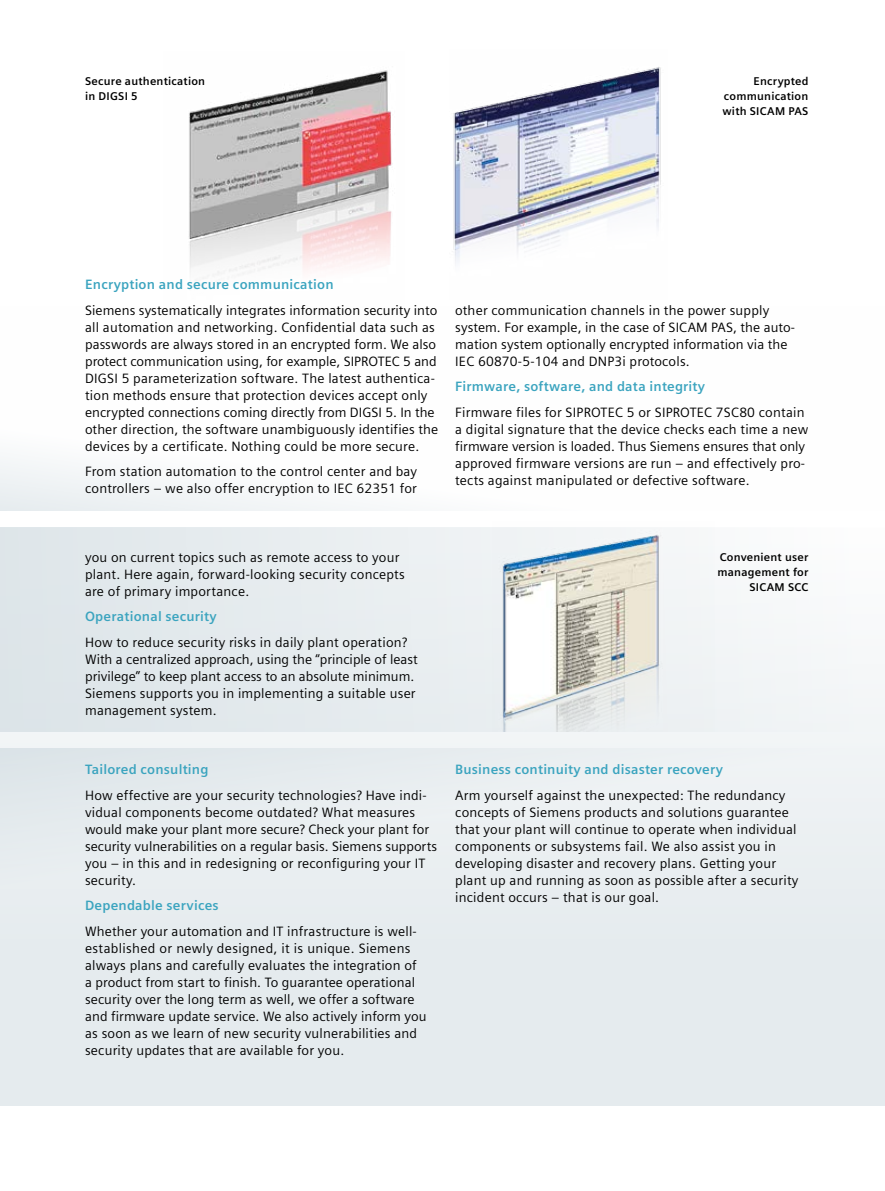
<style>
.page{position:relative;width:885px;height:1191px;background:#fff}
.page>*{position:absolute;margin:0;border:0;box-sizing:border-box;transform-origin:0 0}
.t1{font:13.5px/17px "Siemens Sans";letter-spacing:.015em;color:#000}
.t2{font:700 13.5px "Siemens Sans";letter-spacing:.015em;color:#3ba4bf}
.t3{font:700 11.25px/14.9px "Siemens Sans";letter-spacing:.02em;color:#000;text-align:justify}
</style>
<div class="page">
<img style="left:453px;top:67px;width:208px;height:196px">
<img style="left:189px;top:70px;width:203px;height:211px">
<div style="left:0;top:527px;width:884px;height:579px;background:#e6ecee"></div>
<img style="left:502px;top:527px;width:212px;height:204px">
<p class="t3" style="left:85px;top:74px;width:122px">Secure authentication in DIGSI 5</p>
<p class="t3" style="left:722px;top:74px;width:87px;text-indent:31px">Encrypted communication with SICAM PAS</p>
<p class="t2" style="left:85px;top:277px;width:250px">Encryption and secure communication</p>
<p class="t1" style="left:85px;top:302px;width:354px">Siemens systematically integrates information security into all automation and networking. Confidential data such as passwords are always stored in an encrypted form. We also protect communication using, for example, SIPROTEC 5 and DIGSI 5 parameterization software. The latest authentica&shy;tion methods ensure that protection devices accept only encrypted connections coming directly from DIGSI 5. In the other direction, the software unambiguously identifies the devices by a certificate. Nothing could be more secure.</p>
<p class="t1" style="left:85px;top:463px;width:333px">From station automation to the control center and bay controllers – we also offer encryption to IEC 62351 for</p>
<p class="t1" style="left:455px;top:302px;width:341px">other communication channels in the power supply system. For example, in the case of SICAM PAS, the auto&shy;mation system optionally encrypted information via the IEC 60870-5-104 and DNP3i protocols.</p>
<p class="t2" style="left:455px;top:379px;width:251px">Firmware, software, and data integrity</p>
<p class="t1" style="left:455px;top:404px;width:354px">Firmware files for SIPROTEC 5 or SIPROTEC 7SC80 contain a digital signature that the device checks each time a new firmware version is loaded. Thus Siemens ensures that only approved firmware versions are run – and effectively pro&shy;tects against manipulated or defective software.</p>
<p class="t1" style="left:85px;top:548px;width:321px">you on current topics such as remote access to your plant. Here again, forward-looking security concepts are of primary importance.</p>
<p class="t2" style="left:85px;top:609px;width:133px">Operational security</p>
<p class="t1" style="left:85px;top:633px;width:334px">How to reduce security risks in daily plant operation?<br>With a centralized approach, using the “principle of least privilege” to keep plant access to an absolute minimum.<br>Siemens supports you in implementing a suitable user management system.</p>
<p class="t2" style="left:85px;top:762px;width:125px">Tailored consulting</p>
<p class="t1" style="left:85px;top:786px;width:353px">How effective are your security technologies? Have indi&shy;vidual components become outdated? What measures would make your plant more secure? Check your plant for security vulnerabilities on a regular basis. Siemens supports you – in this and in redesigning or reconfiguring your IT security.</p>
<p class="t2" style="left:85px;top:898px;width:135px">Dependable services</p>
<p class="t1" style="left:85px;top:922px;width:343px">Whether your automation and IT infrastructure is well&shy;established or newly designed, it is unique. Siemens always plans and carefully evaluates the integration of a product from start to finish. To guarantee operational security over the long term as well, we offer a software and firmware update service. We also actively inform you as soon as we learn of new security vulnerabilities and security updates that are available for you.</p>
<p class="t3" style="left:717px;top:550px;width:92px;text-align:right">Convenient user management for<br>SICAM SCC</p>
<p class="t2" style="left:455px;top:762px;width:269px">Business continuity and disaster recovery</p>
<p class="t1" style="left:455px;top:786px;width:344px">Arm yourself against the unexpected: The redundancy concepts of Siemens products and solutions guarantee that your plant will continue to operate when individual components or subsystems fail. We also assist you in developing disaster and recovery plans. Getting your plant up and running as soon as possible after a security incident occurs – that is our goal.</p>
</div>
